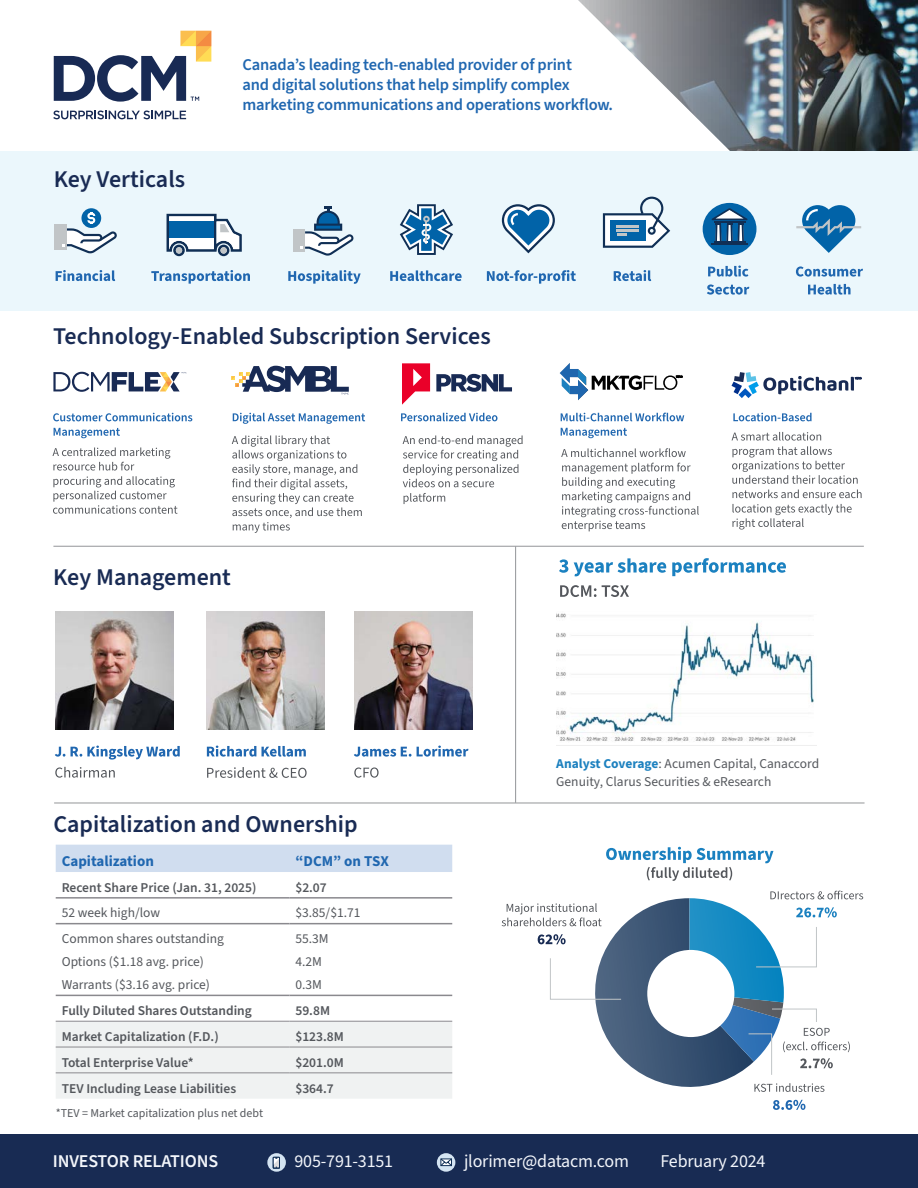
<style>
.page{position:relative;width:918px;height:1188px;background:#fff}
.page>*{position:absolute;margin:0;border:0;box-sizing:border-box;transform-origin:0 0}
.t1{font:600 24px "Source Sans 3";color:#192b54}
.t2{font:18px "Source Sans 3";letter-spacing:-.01em;color:#f3f6fb}
.t3{font:600 18px "Source Sans 3";letter-spacing:-.01em;color:#f3f6fb}
.t4{font:600 16.5px/19.8px "Source Sans 3";letter-spacing:-.01em;color:#2067b0}
.t5{font:700 15px "Source Sans 3";color:#2067b0}
.t6{font:13.5px/18px "Source Sans 3";color:#54575c}
.t7{font:600 13.5px "Source Sans Pro";color:#54575c}
.t8{font:600 13.5px "Source Sans 3";color:#54575c}
.t9{font:12px "Source Sans 3";color:#54575c}
.s1{font-weight:700;color:#1d81bf}
</style>
<div class="page">
<img style="left:737px;top:0;width:181px;height:152px">
<svg style="left:0;top:0;width:737px;height:152px"></svg>
<div style="left:0;top:152px;width:918px;height:159px;background:#ebf7fc"></div>
<svg style="left:502px;top:204px;width:53px;height:49px"></svg>
<svg style="left:603px;top:197px;width:67px;height:51px"></svg>
<hr style="left:617px;top:225px;width:22px;height:3px;background:#c1c5c7">
<svg style="left:53px;top:110px;width:133px;height:9px"></svg>
<svg style="left:54px;top:31px;width:157px;height:71px"></svg>
<svg style="left:81px;top:208px;width:20px;height:20px"></svg>
<div style="left:54px;top:225px;width:13px;height:25px;background:#c1c5c7"></div>
<svg style="left:63px;top:212px;width:54px;height:41px"></svg>
<svg style="left:167px;top:214px;width:75px;height:42px"></svg>
<div style="left:294px;top:229px;width:11px;height:23px;background:#c1c5c7"></div>
<svg style="left:300px;top:207px;width:54px;height:49px"></svg>
<svg style="left:400px;top:204px;width:53px;height:51px"></svg>
<svg style="left:796px;top:205px;width:65px;height:48px"></svg>
<svg style="left:56px;top:270px;width:59px;height:11px"></svg>
<svg style="left:151px;top:270px;width:99px;height:14px"></svg>
<svg style="left:288px;top:270px;width:73px;height:14px"></svg>
<svg style="left:390px;top:270px;width:72px;height:11px"></svg>
<svg style="left:487px;top:270px;width:89px;height:14px"></svg>
<svg style="left:614px;top:270px;width:37px;height:11px"></svg>
<svg style="left:707px;top:284px;width:42px;height:11px"></svg>
<svg style="left:708px;top:266px;width:40px;height:11px"></svg>
<svg style="left:808px;top:284px;width:43px;height:11px"></svg>
<svg style="left:796px;top:266px;width:67px;height:11px"></svg>
<hr style="left:54px;top:803px;width:811px;height:1px;background:#939598">
<hr style="left:53px;top:546px;width:811px;height:1px;background:#939598">
<hr style="left:515px;top:546px;width:1px;height:257px;background:#939598">
<img style="left:56px;top:611px;width:118px;height:118px">
<img style="left:207px;top:611px;width:118px;height:118px">
<img style="left:355px;top:611px;width:117px;height:118px">
<svg style="left:55px;top:746px;width:125px;height:14px"></svg>
<svg style="left:55px;top:767px;width:60px;height:11px"></svg>
<svg style="left:207px;top:767px;width:100px;height:11px"></svg>
<svg style="left:354px;top:767px;width:25px;height:11px"></svg>
<svg style="left:773px;top:1100px;width:32px;height:10px"></svg>
<svg style="left:207px;top:746px;width:99px;height:11px"></svg>
<svg style="left:354px;top:746px;width:114px;height:11px"></svg>
<svg style="left:606px;top:847px;width:167px;height:34px"></svg>
<img style="left:556px;top:613px;width:261px;height:133px">
<div style="left:56px;top:845px;width:396px;height:27px;background:#d0ddef"></div>
<div style="left:56px;top:1022px;width:396px;height:77px;background:#f0f2f2"></div>
<hr style="left:56px;top:897px;width:233px;height:2px;background:#8a898e">
<hr style="left:289px;top:897px;width:163px;height:2px;background:#8a898e">
<hr style="left:56px;top:923px;width:233px;height:1px;background:#8a898e">
<hr style="left:289px;top:923px;width:163px;height:1px;background:#8a898e">
<hr style="left:56px;top:995px;width:233px;height:1px;background:#8a898e">
<hr style="left:289px;top:995px;width:163px;height:1px;background:#8a898e">
<hr style="left:56px;top:1021px;width:233px;height:1px;background:#8a898e">
<hr style="left:289px;top:1021px;width:163px;height:1px;background:#8a898e">
<hr style="left:56px;top:1047px;width:233px;height:1px;background:#8a898e">
<hr style="left:289px;top:1047px;width:163px;height:1px;background:#8a898e">
<hr style="left:56px;top:1073px;width:233px;height:1px;background:#8a898e">
<hr style="left:289px;top:1073px;width:163px;height:1px;background:#8a898e">
<svg style="left:502px;top:891px;width:361px;height:201px"></svg>
<svg style="left:559px;top:558px;width:227px;height:18px"></svg>
<svg style="left:560px;top:585px;width:69px;height:12px"></svg>
<div style="left:703px;top:203px;width:53px;height:52px;background:#0163a8;border-radius:50%"></div>
<hr style="left:711px;top:244px;width:37px;height:1px;background:#102f55">
<hr style="left:714px;top:241px;width:31px;height:2px;background:#102f55">
<svg style="left:712px;top:208px;width:36px;height:34px"></svg>
<hr style="left:714px;top:221px;width:31px;height:2px;background:#102f55">
<svg style="left:436px;top:374px;width:76px;height:18px"></svg>
<svg style="left:403px;top:363px;width:27px;height:41px"></svg>
<svg style="left:53px;top:372px;width:134px;height:20px"></svg>
<svg style="left:232px;top:366px;width:117px;height:29px"></svg>
<svg style="left:560px;top:363px;width:122px;height:37px"></svg>
<svg style="left:732px;top:372px;width:129px;height:26px"></svg>
<svg style="left:52px;top:447px;width:126px;height:67px"></svg>
<svg style="left:232px;top:435px;width:130px;height:98px"></svg>
<svg style="left:404px;top:493px;width:41px;height:11px"></svg>
<svg style="left:403px;top:435px;width:120px;height:52px"></svg>
<svg style="left:562px;top:463px;width:137px;height:68px"></svg>
<svg style="left:561px;top:448px;width:125px;height:9px"></svg>
<svg style="left:732px;top:504px;width:120px;height:26px"></svg>
<svg style="left:732px;top:490px;width:130px;height:8px"></svg>
<svg style="left:732px;top:432px;width:126px;height:52px"></svg>
<svg style="left:54px;top:428px;width:66px;height:10px"></svg>
<svg style="left:53px;top:413px;width:139px;height:8px"></svg>
<svg style="left:233px;top:413px;width:132px;height:11px"></svg>
<svg style="left:401px;top:413px;width:97px;height:8px"></svg>
<svg style="left:561px;top:428px;width:66px;height:10px"></svg>
<svg style="left:561px;top:413px;width:123px;height:8px"></svg>
<svg style="left:733px;top:413px;width:79px;height:8px"></svg>
<div style="left:0;top:1134px;width:918px;height:54px;background:#182b53"></div>
<svg style="left:267px;top:1153px;width:19px;height:19px"></svg>
<svg style="left:273px;top:1157px;width:7px;height:12px"></svg>
<svg style="left:437px;top:1153px;width:18px;height:19px"></svg>
<svg style="left:440px;top:1158px;width:12px;height:8px"></svg>
<p class="t1" style="left:54px;top:164px;width:133px">Key Verticals</p>
<p class="t4" style="left:242px;top:55px;width:372px">Canada’s leading tech-enabled provider of print<br>and digital solutions that help simplify complex marketing communications and operations workflow.</p>
<p class="t1" style="left:53px;top:321px;width:439px">Technology-Enabled Subscription Services</p>
<p class="t1" style="left:53px;top:561px;width:179px">Key Management</p>
<p class="t1" style="left:53px;top:809px;width:306px">Capitalization and Ownership</p>
<p class="t5" style="left:62px;top:851px;width:94px">Capitalization</p>
<p class="t5" style="left:295px;top:851px;width:95px">“DCM” on TSX</p>
<p class="t8" style="left:62px;top:878px;width:196px">Recent Share Price (Jan. 31, 2025)</p>
<p class="t8" style="left:295px;top:878px;width:33px">$2.07</p>
<p class="t6" style="left:62px;top:904px;width:100px">52 week high/low</p>
<p class="t6" style="left:295px;top:904px;width:67px">$3.85/$1.71</p>
<p class="t6" style="left:62px;top:930px;width:164px">Common shares outstanding</p>
<p class="t6" style="left:62px;top:953px;width:144px">Options ($1.18 avg. price)</p>
<p class="t6" style="left:62px;top:976px;width:150px">Warrants ($3.16 avg. price)</p>
<p class="t6" style="left:295px;top:930px;width:35px">55.3M</p>
<p class="t6" style="left:295px;top:953px;width:28px">4.2M</p>
<p class="t6" style="left:295px;top:976px;width:28px">0.3M</p>
<p class="t7" style="left:62px;top:1002px;width:192px">Fully Diluted Shares Outstanding</p>
<p class="t7" style="left:295px;top:1002px;width:36px">59.8M</p>
<p class="t7" style="left:62px;top:1028px;width:159px">Market Capitalization (F.D.)</p>
<p class="t7" style="left:295px;top:1028px;width:50px">$123.8M</p>
<p class="t7" style="left:62px;top:1053px;width:134px">Total Enterprise Value*</p>
<p class="t7" style="left:295px;top:1053px;width:50px">$201.0M</p>
<p class="t7" style="left:62px;top:1079px;width:176px">TEV Including Lease Liabilities</p>
<p class="t7" style="left:295px;top:1079px;width:40px">$364.7</p>
<p class="t6" style="left:556px;top:755px;width:264px"><span class="s1">Analyst Coverage</span>: Acumen Capital, Canaccord<br>Genuity, Clarus Securities &amp; eResearch</p>
<p class="t9" style="left:56px;top:1106px;width:209px">*TEV = Market capitalization plus net debt</p>
<p class="t3" style="left:53px;top:1150px;width:167px">INVESTOR RELATIONS</p>
<p class="t2" style="left:295px;top:1150px;width:100px">905-791-3151</p>
<p class="t2" style="left:464px;top:1150px;width:167px">jlorimer@datacm.com</p>
<p class="t2" style="left:661px;top:1150px;width:106px">February 2024</p>
</div>
